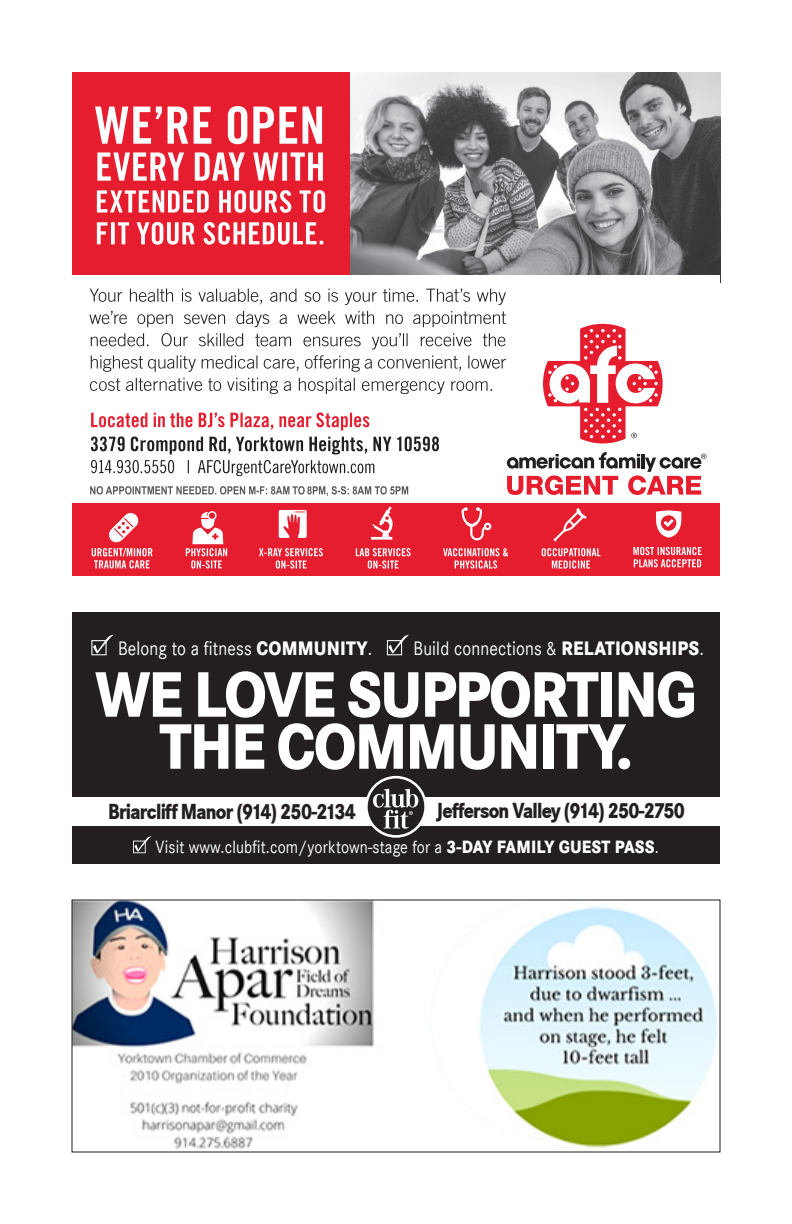
<style>
.page{position:relative;width:792px;height:1224px;background:#fff}
.page>*{position:absolute;margin:0;border:0;box-sizing:border-box;transform-origin:0 0}
.t1{font:800 66.6px/52px "Corporate S";letter-spacing:-.03em;color:#fff;text-align:center;scale:.87 1}
.t2{font:800 22.6px "Corporate S";letter-spacing:-.04em;color:#231f20;scale:.8 1}
.t3{font:20.2px "Corporate S";letter-spacing:.01em;color:#fff;scale:.87 1}
.t4{font:18.4px "Corporate S";letter-spacing:.01em;color:#fff;scale:.87 1}
.s1{font-weight:800}
</style>
<div class="page">
<div style="left:72px;top:503px;width:648px;height:73px;background:#e61d2e"></div>
<svg style="left:443px;top:548px;width:65px;height:21px"></svg>
<svg style="left:461px;top:507px;width:30px;height:33px"></svg>
<svg style="left:356px;top:548px;width:55px;height:21px"></svg>
<svg style="left:371px;top:506px;width:22px;height:34px"></svg>
<svg style="left:259px;top:548px;width:64px;height:21px"></svg>
<svg style="left:279px;top:510px;width:28px;height:28px"></svg>
<svg style="left:633px;top:547px;width:69px;height:20px"></svg>
<svg style="left:656px;top:510px;width:25px;height:28px"></svg>
<svg style="left:542px;top:548px;width:59px;height:21px"></svg>
<svg style="left:553px;top:508px;width:34px;height:34px"></svg>
<svg style="left:92px;top:513px;width:61px;height:56px"></svg>
<svg style="left:186px;top:511px;width:41px;height:58px"></svg>
<img style="left:350px;top:72px;width:370px;height:203px">
<div style="left:72px;top:72px;width:278px;height:235px;background:#e61d2e"></div>
<svg style="left:97px;top:222px;width:226px;height:23px"></svg>
<svg style="left:97px;top:190px;width:228px;height:23px"></svg>
<svg style="left:97px;top:152px;width:226px;height:29px"></svg>
<svg style="left:95px;top:106px;width:227px;height:38px"></svg>
<div style="left:72px;top:275px;width:648px;height:48px;background:#fff"></div>
<svg style="left:89px;top:311px;width:618px;height:185px"></svg>
<svg style="left:90px;top:289px;width:416px;height:16px"></svg>
<div style="left:72px;top:612px;width:648px;height:252px;background:#231f20"></div>
<div style="left:72px;top:797px;width:648px;height:29px;background:#fff"></div>
<svg style="left:365px;top:776px;width:62px;height:62px"></svg>
<svg style="left:133px;top:836px;width:18px;height:17px"></svg>
<svg style="left:91px;top:635px;width:22px;height:20px"></svg>
<svg style="left:387px;top:635px;width:22px;height:20px"></svg>
<img style="left:74px;top:902px;width:644px;height:248px">
<p class="t3" style="left:118px;top:637px;width:294px">Belong to a fitness <span class="s1">COMMUNITY</span>.</p>
<p class="t3" style="left:414px;top:637px;width:335px">Build connections &amp; <span class="s1">RELATIONSHIPS</span>.</p>
<p class="t1" style="left:95px;top:669px;width:693px">WE LOVE SUPPORTING<br>THE COMMUNITY.</p>
<p class="t2" style="left:108px;top:798px;width:311px">Briarcliff Manor (914) 250-2134</p>
<p class="t2" style="left:436px;top:797px;width:312px">Jefferson Valley (914) 250-2750</p>
<p class="t4" style="left:156px;top:837px;width:580px">Visit www.clubfit.com/yorktown-stage for a <span class="s1">3-DAY FAMILY GUEST PASS</span>.</p>
</div>
